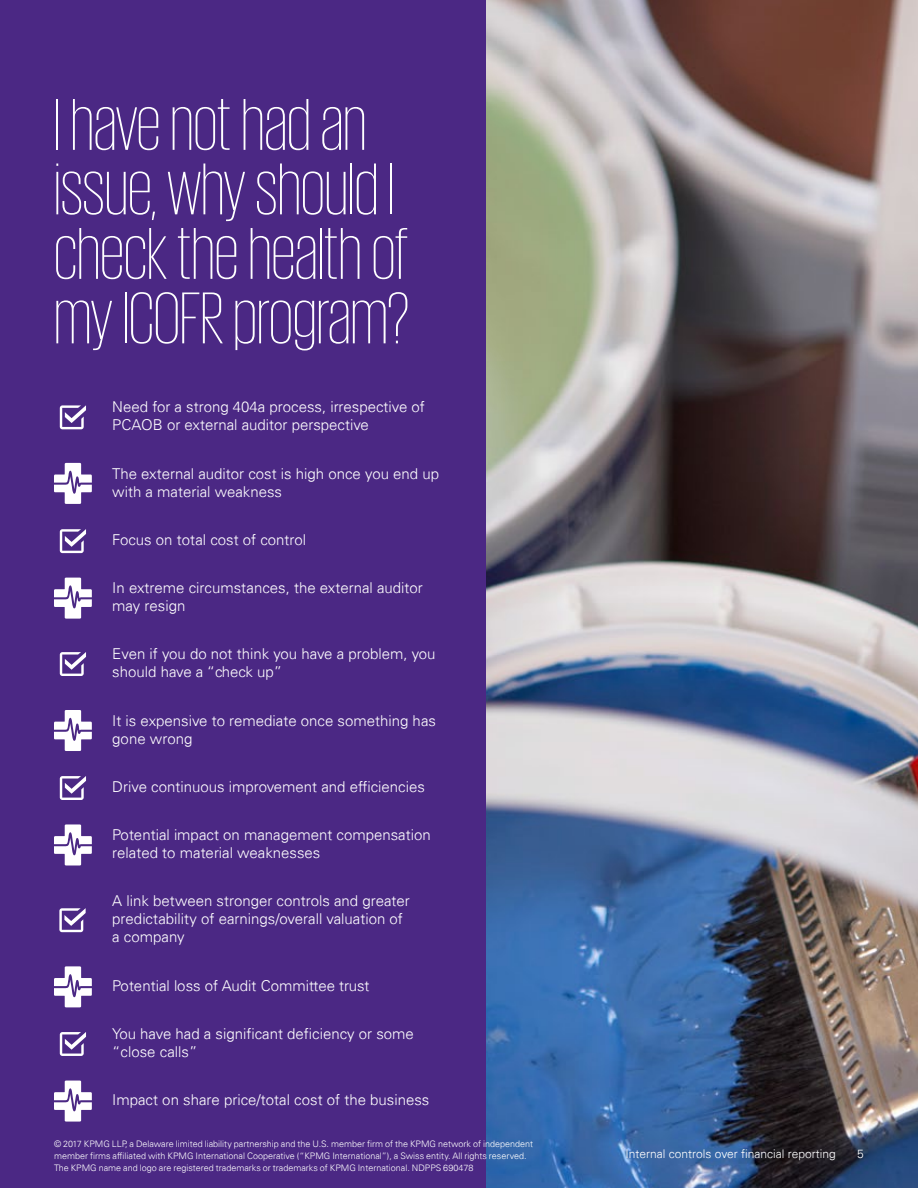
<style>
.page{position:relative;width:918px;height:1188px;background:#fff}
.page>*{position:absolute;margin:0;border:0;box-sizing:border-box;transform-origin:0 0}
.t1{font:200 75px/64.5px "KPMG";color:#fff}
.t2{font:300 15px/18px "Univers 45";color:#fff}
.t3{font:300 12px "Univers 45";color:#fff}
.t4{font:300 9px/12px "Univers 45";color:#fff}
</style>
<div class="page">
<img style="left:486px;top:0;width:432px;height:1188px">
<div style="left:0;top:0;width:486px;height:1188px;background:#4b2884"></div>
<svg style="left:54px;top:463px;width:38px;height:41px"></svg>
<svg style="left:54px;top:578px;width:38px;height:41px"></svg>
<svg style="left:54px;top:710px;width:38px;height:41px"></svg>
<svg style="left:54px;top:824px;width:38px;height:42px"></svg>
<svg style="left:54px;top:966px;width:38px;height:41px"></svg>
<svg style="left:54px;top:1081px;width:38px;height:41px"></svg>
<svg style="left:60px;top:405px;width:26px;height:24px"></svg>
<svg style="left:60px;top:529px;width:26px;height:24px"></svg>
<svg style="left:59px;top:908px;width:27px;height:24px"></svg>
<svg style="left:60px;top:1032px;width:26px;height:24px"></svg>
<svg style="left:60px;top:776px;width:26px;height:24px"></svg>
<svg style="left:60px;top:652px;width:26px;height:24px"></svg>
<h1 class="t1" style="left:54px;top:91px;width:357px">I have not had an issue, why should I check the health of my ICOFR program?</h1>
<p class="t2" style="left:112px;top:398px;width:314px">Need for a strong 404a process, irrespective of<br>PCAOB or external auditor perspective</p>
<p class="t2" style="left:112px;top:464px;width:328px">The external auditor cost is high once you end up with a material weakness</p>
<p class="t2" style="left:112px;top:531px;width:195px">Focus on total cost of control</p>
<p class="t2" style="left:112px;top:579px;width:312px">In extreme circumstances, the external auditor may resign</p>
<p class="t2" style="left:112px;top:645px;width:325px">Even if you do not think you have a problem, you should have a “check up”</p>
<p class="t2" style="left:112px;top:711px;width:325px">It is expensive to remediate once something has gone wrong</p>
<p class="t2" style="left:112px;top:778px;width:314px">Drive continuous improvement and efficiencies</p>
<p class="t2" style="left:112px;top:826px;width:320px">Potential impact on management compensation related to material weaknesses</p>
<p class="t2" style="left:112px;top:892px;width:299px">A link between stronger controls and greater predictability of earnings/overall valuation of a company</p>
<p class="t2" style="left:112px;top:976px;width:259px">Potential loss of Audit Committee trust</p>
<p class="t2" style="left:112px;top:1025px;width:303px">You have had a significant deficiency or some “close calls”</p>
<p class="t2" style="left:112px;top:1091px;width:319px">Impact on share price/total cost of the business</p>
<p class="t4" style="left:54px;top:1138px;width:481px">© 2017 KPMG LLP, a Delaware limited liability partnership and the U.S. member firm of the KPMG network of independent member firms affiliated with KPMG International Cooperative (“KPMG International”), a Swiss entity. All rights reserved.<br>The KPMG name and logo are registered trademarks or trademarks of KPMG International. NDPPS 690478</p>
<p class="t3" style="left:626px;top:1147px;width:212px">Internal controls over financial reporting</p>
<p class="t3" style="left:857px;top:1147px;width:8px">5</p>
</div>
